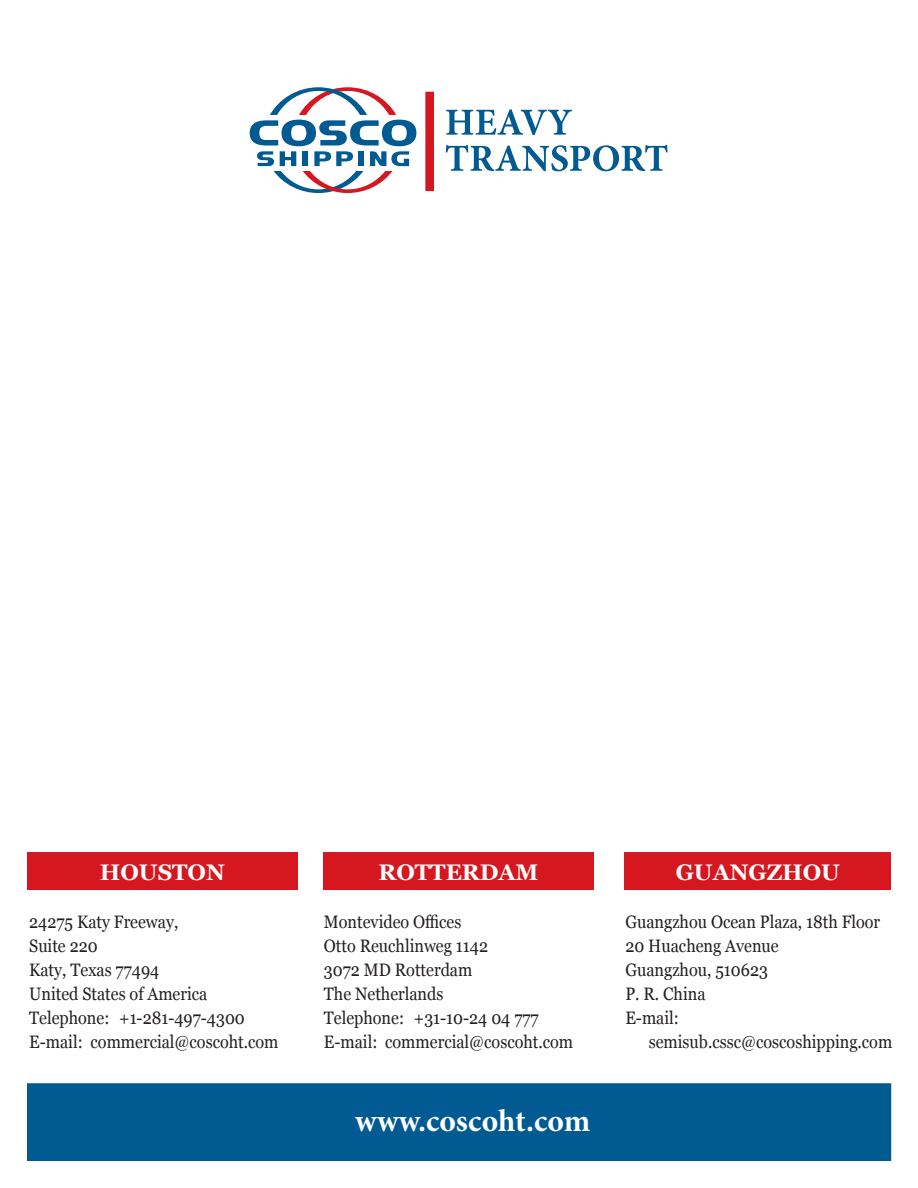
<style>
.page{position:relative;width:918px;height:1188px;background:#fff}
.page>*{position:absolute;margin:0;border:0;box-sizing:border-box;transform-origin:0 0}
.t1{font:700 31.5px "Minion Pro";letter-spacing:.005em;color:#fff}
.t2{font:700 22.5px "Georgia";color:#fff}
.t3{font:18px/24px "Georgia";color:#231f20;scale:.9 1}
</style>
<div class="page">
<div style="left:27px;top:1083px;width:864px;height:78px;background:#015a92;border:2px solid #015a92"></div>
<div style="left:27px;top:852px;width:271px;height:38px;background:#d7171f"></div>
<div style="left:323px;top:852px;width:271px;height:38px;background:#d7171f"></div>
<div style="left:625px;top:852px;width:266px;height:38px;background:#d7171f"></div>
<div style="left:425px;top:92px;width:9px;height:99px;background:#d7171f"></div>
<svg style="left:446px;top:109px;width:126px;height:26px"></svg>
<svg style="left:446px;top:145px;width:222px;height:26px"></svg>
<svg style="left:250px;top:87px;width:166px;height:106px"></svg>
<p class="t2" style="left:100px;top:855px;width:127px">HOUSTON</p>
<p class="t2" style="left:379px;top:855px;width:162px">ROTTERDAM</p>
<p class="t2" style="left:676px;top:855px;width:166px">GUANGZHOU</p>
<p class="t3" style="left:29px;top:909px;width:278px">24275 Katy Freeway,<br>Suite 220<br>Katy, Texas 77494<br>United States of America<br>Telephone: +1-281-497-4300<br>E-mail: commercial@coscoht.com</p>
<p class="t3" style="left:324px;top:909px;width:278px">Montevideo Offices<br>Otto Reuchlinweg 1142<br>3072 MD Rotterdam<br>The Netherlands<br>Telephone: +31-10-24 04 777<br>E-mail: commercial@coscoht.com</p>
<p class="t3" style="left:625px;top:909px;width:285px">Guangzhou Ocean Plaza, 18th Floor<br>20 Huacheng Avenue<br>Guangzhou, 510623<br>P. R. China<br>E-mail:</p>
<p class="t3" style="left:649px;top:1029px;width:272px">semisub.cssc@coscoshipping.com</p>
<h1 class="t1" style="left:355px;top:1098px;width:237px">www.coscoht.com</h1>
</div>
